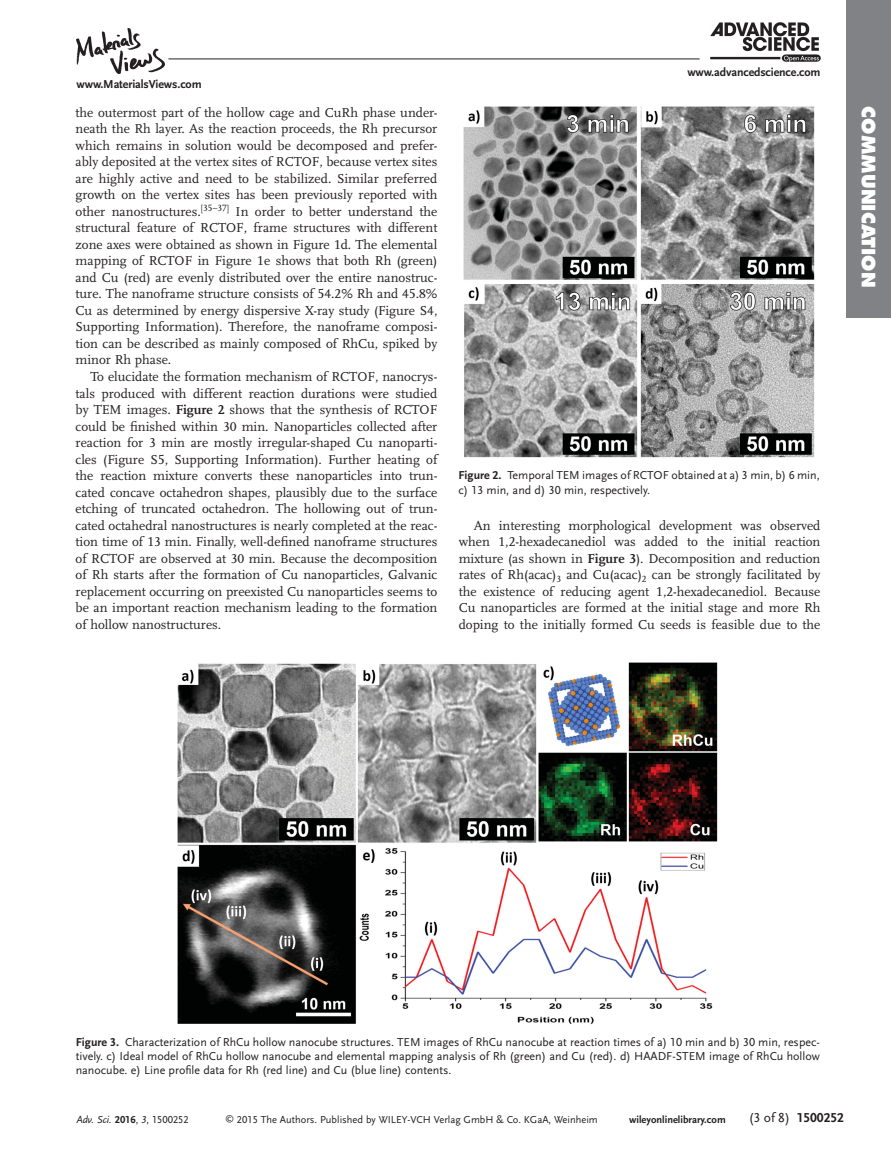
<style>
.page{position:relative;width:891px;height:1175px;background:#fff}
.page>*{position:absolute;margin:0;border:0;box-sizing:border-box;transform-origin:0 0}
.t1{font:800 18px "Futura";letter-spacing:.005em;color:#fff}
.t2{font:13.5px/16.5px "Scala LF";color:#231f20;text-align:justify}
.t3{font:700 13.5px "Scala Sans LF";color:#231f20}
.t4{font:12px/14.2px "Scala Sans LF";color:#231f20}
.t5{font:700 12px "Scala Sans LF";letter-spacing:-.01em;color:#231f20}
.t6{font:10.5px "Scala Sans LF";color:#231f20}
.t7{font:italic 10.5px "Scala Sans LF";color:#231f20}
.t8{font:700 10.5px "Scala Sans LF";color:#231f20}
.s1{font-weight:700}
.s2{font-weight:700;font-style:normal}
.s3{font-style:normal}
.s4{font-size:9px}
.s5{font-weight:400}
</style>
<div class="page">
<div style="left:846px;top:0;width:45px;height:317px;background:#808285"></div>
<img style="left:77px;top:28px;width:88px;height:45px">
<hr style="left:168px;top:59px;width:532px;height:1px;background:#231f20">
<img style="left:710px;top:22px;width:111px;height:40px">
<img style="left:464px;top:107px;width:351px;height:351px">
<img style="left:178px;top:662px;width:540px;height:362px">
<p class="t5" style="left:77px;top:79px;width:127px">www.MaterialsViews.com</p>
<p class="t2" style="left:76px;top:105px;width:363px">the outermost part of the hollow cage and CuRh phase under&shy;neath the Rh layer. As the reaction proceeds, the Rh precursor which remains in solution would be decomposed and prefer&shy;ably deposited at the vertex sites of RCTOF, because vertex sites are highly active and need to be stabilized. Similar preferred growth on the vertex sites has been previously reported with other nanostructures. <sup>[</sup> <sup>35–37</sup> <sup>]</sup> In order to better understand the structural feature of RCTOF, frame structures with different zone axes were obtained as shown in Figure 1 d. The elemental mapping of RCTOF in Figure 1 e shows that both Rh (green) and Cu (red) are evenly distributed over the entire nanostruc&shy;ture. The nanoframe structure consists of 54.2% Rh and 45.8% Cu as determined by energy dispersive X-ray study (Figure S4, Supporting Information). Therefore, the nanoframe composi&shy;tion can be described as mainly composed of RhCu, spiked by minor Rh phase.</p>
<p class="t2" style="left:76px;top:369px;width:363px;text-indent:15px">To elucidate the formation mechanism of RCTOF, nanocrys&shy;tals produced with different reaction durations were studied by TEM images. <span class="s1">Figure 2</span> shows that the synthesis of RCTOF could be finished within 30 min. Nanoparticles collected after reaction for 3 min are mostly irregular-shaped Cu nanoparti&shy;cles (Figure S5, Supporting Information). Further heating of the reaction mixture converts these nanoparticles into trun&shy;cated concave octahedron shapes, plausibly due to the surface etching of truncated octahedron. The hollowing out of trun&shy;cated octahedral nanostructures is nearly completed at the reac&shy;tion time of 13 min. Finally, well-defined nanoframe structures of RCTOF are observed at 30 min. Because the decomposition of Rh starts after the formation of Cu nanoparticles, Galvanic replacement occurring on preexisted Cu nanoparticles seems to be an important reaction mechanism leading to the formation of hollow nanostructures.</p>
<p class="t5" style="left:687px;top:66px;width:135px">www.advancedscience.com</p>
<p class="t4" style="left:458px;top:469px;width:363px"><span class="s1">Figure 2.</span> Temporal TEM images of RCTOF obtained at a) 3 min, b) 6 min, c) 13 min, and d) 30 min, respectively.</p>
<p class="t2" style="left:459px;top:517px;width:363px;text-indent:15px">An interesting morphological development was observed when 1,2-hexadecanediol was added to the initial reaction mixture (as shown in <span class="s1">Figure 3</span> ). Decomposition and reduction rates of Rh(acac) <sub>3</sub> and Cu(acac) <sub>2</sub> can be strongly facilitated by the existence of reducing agent 1,2-hexadecanediol. Because Cu nanoparticles are formed at the initial stage and more Rh doping to the initially formed Cu seeds is feasible due to the</p>
<h1 class="t1" style="left:876px;top:106px;width:183px;rotate:90deg">COMMUNICATION</h1>
<p class="t4" style="left:76px;top:1035px;width:746px;text-align:justify"><span class="s1">Figure 3.</span> Characterization of RhCu hollow nanocube structures. TEM images of RhCu nanocube at reaction times of a) 10 min and b) 30 min, respec&shy;tively. c) Ideal model of RhCu hollow nanocube and elemental mapping analysis of Rh (green) and Cu (red). d) HAADF-STEM image of RhCu hollow nanocube. e) Line profile data for Rh (red line) and Cu (blue line) contents.</p>
<p class="t7" style="left:77px;top:1114px;width:114px">Adv. Sci. <span class="s2">2016</span><span class="s3">,</span> 3<span class="s3">, 1500252</span></p>
<p class="t6" style="left:225px;top:1114px;width:374px"><span class="s4">©</span> 2015 The Authors. Published by WILEY-VCH Verlag GmbH &amp; Co. KGaA, Weinheim</p>
<p class="t8" style="left:629px;top:1114px;width:98px">wileyonlinelibrary.com</p>
<p class="t3" style="left:749px;top:1111px;width:97px"><span class="s5">(3 of 8)</span> 1500252</p>
</div>
